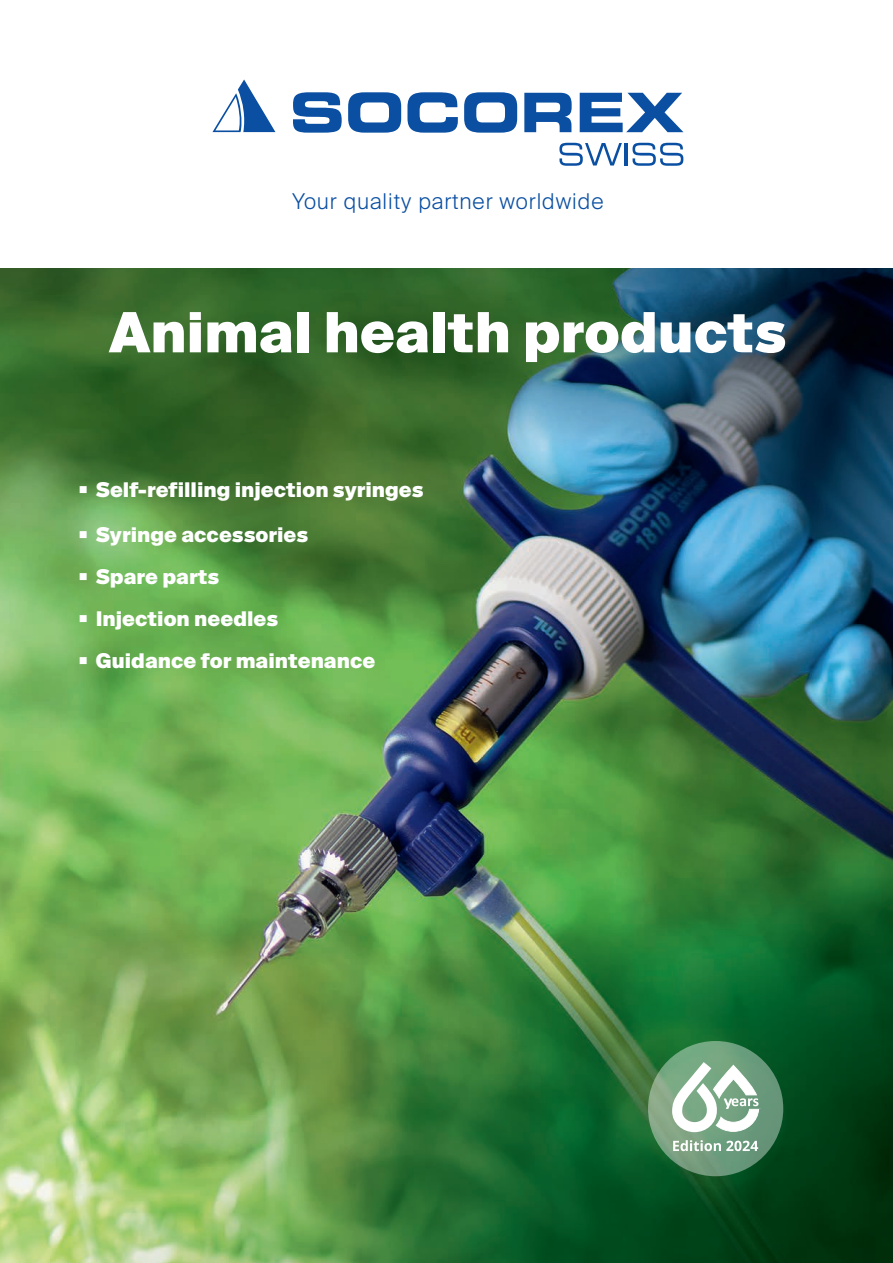
<style>
.page{position:relative;width:893px;height:1263px;background:#fff}
.page>*{position:absolute;margin:0;border:0;box-sizing:border-box;transform-origin:0 0}
.t1{font:900 55.5px "Suisse Intl";color:#fff}
.t2{font:300 21.75px "Suisse Intl";letter-spacing:.045em;color:#0a4fa2}
.t3{font:900 20.25px "Suisse Intl";color:#fff}
</style>
<div class="page">
<img style="left:1px;top:268px;width:892px;height:995px">
<hr style="left:0;top:264px;width:1px;height:999px;background:#366125">
<svg style="left:648px;top:1041px;width:135px;height:135px;background:#729e7e"></svg>
<svg style="left:672px;top:1062px;width:87px;height:70px"></svg>
<svg style="left:673px;top:1140px;width:85px;height:11px"></svg>
<svg style="left:212px;top:80px;width:63px;height:52px"></svg>
<svg style="left:293px;top:92px;width:49px;height:41px"></svg>
<svg style="left:348px;top:92px;width:53px;height:41px"></svg>
<svg style="left:407px;top:92px;width:51px;height:41px"></svg>
<svg style="left:464px;top:92px;width:53px;height:41px"></svg>
<svg style="left:524px;top:93px;width:48px;height:39px"></svg>
<svg style="left:580px;top:93px;width:103px;height:39px"></svg>
<svg style="left:559px;top:143px;width:63px;height:23px"></svg>
<hr style="left:625px;top:143px;width:3px;height:22px;background:#0a4fa2">
<svg style="left:632px;top:143px;width:51px;height:23px"></svg>
<svg style="left:88px;top:494px;width:12px;height:1px"></svg>
<svg style="left:88px;top:539px;width:12px;height:1px"></svg>
<svg style="left:88px;top:581px;width:12px;height:1px"></svg>
<svg style="left:88px;top:623px;width:12px;height:1px"></svg>
<svg style="left:88px;top:665px;width:12px;height:1px"></svg>
<p class="t2" style="left:292px;top:189px;width:312px">Your quality partner worldwide</p>
<p class="t1" style="left:109px;top:301px;width:679px">Animal health products</p>
<p class="t3" style="left:79px;top:478px;width:346px">■ Self-refilling injection syringes</p>
<p class="t3" style="left:79px;top:524px;width:231px">■ Syringe accessories</p>
<p class="t3" style="left:79px;top:566px;width:142px">■ Spare parts</p>
<p class="t3" style="left:79px;top:608px;width:201px">■ Injection needles</p>
<p class="t3" style="left:79px;top:650px;width:298px">■ Guidance for maintenance</p>
</div>
